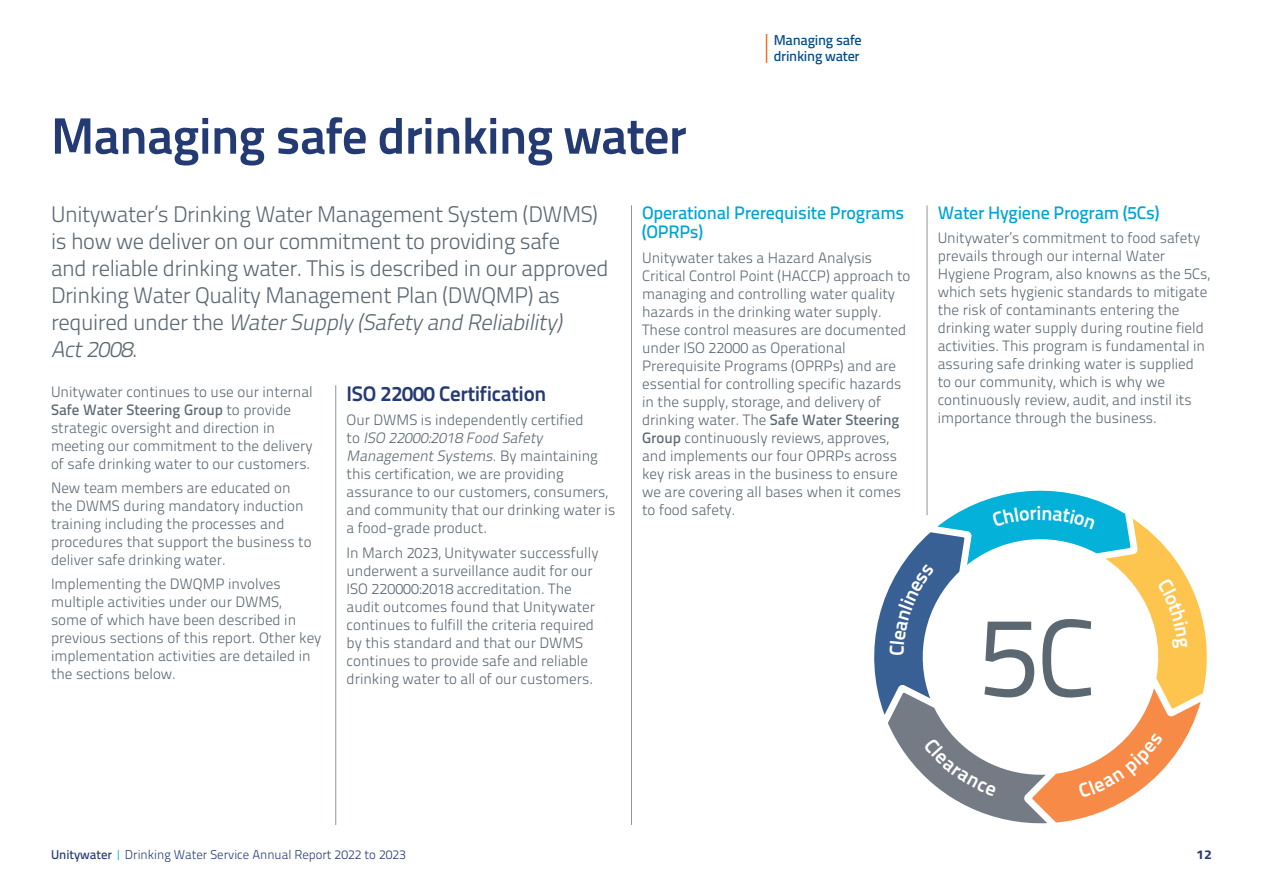
<style>
.page{position:relative;width:1263px;height:893px;background:#fff}
.page>*{position:absolute;margin:0;border:0;box-sizing:border-box;transform-origin:0 0}
.t1{font:51px "Titillium Text 25 L 800 wt";letter-spacing:-.02em;color:#233a73}
.t2{font:22.5px/27px "Titillium Text 25 L 250 wt";letter-spacing:-.02em;color:#5b6771}
.t3{font:21px "Titillium Text 25 L 800 wt";letter-spacing:-.015em;color:#233a73}
.t4{font:18px/19.5px "Titillium Text 25 L 600 wt";letter-spacing:-.015em;color:#00a4d3}
.t5{font:15px/18px "Titillium Text 25 L 250 wt";color:#5b6771}
.t6{font:15px "Titillium Text 25 L 600 wt";color:#5b6771}
.t7{font:14.25px/16.5px "Titillium Text 25 L 600 wt";letter-spacing:-.02em;color:#004a85}
.t8{font:12.75px "Titillium Text 25 L 250 wt";color:#233a73}
.t9{font:700 12.75px "Titillium Web";color:#233a73;scale:1.1 1}
.s1{font-style:italic}
.s2{font-family:"Titillium Text 25 L 600 wt"}
.s3{font-family:"Titillium Text 25 L 250 wt"}
.s4{color:#00a4d3}
</style>
<div class="page">
<hr style="left:335px;top:385px;width:1px;height:440px;background:#90949c">
<hr style="left:631px;top:205px;width:1px;height:620px;background:#90949c">
<hr style="left:927px;top:205px;width:1px;height:310px;background:#90949c">
<svg style="left:766px;top:34px;width:1px;height:29px"></svg>
<svg style="left:874px;top:489px;width:333px;height:335px"></svg>
<p class="t7" style="left:774px;top:31px;width:90px">Managing safe drinking water</p>
<h1 class="t1" style="left:51px;top:97px;width:637px">Managing safe drinking water</h1>
<p class="t2" style="left:51px;top:200px;width:559px">Unitywater’s Drinking Water Management System (DWMS) is how we deliver on our commitment to providing safe<br>and reliable drinking water. This is described in our approved Drinking Water Quality Management Plan (DWQMP) as<br>re q u i re d u n d e r t h e <span class="s1">WaterSupply(Safetyand Reliability)<br>Act2008</span>.</p>
<h3 class="t3" style="left:347px;top:377px;width:201px">ISO 22000 Certification</h3>
<p class="t5" style="left:347px;top:410px;width:270px">Our DWMS is independently certified<br>t o <span class="s1">ISO 22000:2018 Food Safety ManagementSystems</span>. By m a i n ta i n i n g this certification, we are providing assurance to our customers, consumers, and community that our drinking water is a food-grade product.</p>
<p class="t5" style="left:347px;top:543px;width:253px">In March 2023, Unitywater successfully underwent a surveillance audit for our ISO 220000:2018 accreditation. The audit outcomes found that Unitywater continues to fulfill the criteria required by this standard and that our DWMS continues to provide safe and reliable drinking water to all of our customers.</p>
<p class="t4" style="left:642px;top:202px;width:264px">Operational Prerequisite Programs (OPRPs)</p>
<p class="t5" style="left:642px;top:248px;width:270px">Unitywater takes a Hazard Analysis Critical Control Point (HACCP) approach to managing and controlling water quality hazards in the drinking water supply.<br>These control measures are documented under ISO 22000 as Operational Prerequisite Programs (OPRPs) and are essential for controlling specific hazards in the supply, storage, and delivery of drinking water. The <span class="s2">Safe Water Steering Group</span> continuously reviews, approves, and implements our four OPRPs across key risk areas in the business to ensure we are covering all bases when it comes to food safety.</p>
<p class="t5" style="left:51px;top:381px;width:263px">Unitywater continues to use our internal</p>
<p class="t6" style="left:51px;top:398px;width:242px">Safe Water Steering Group <span class="s3">to provide</span></p>
<p class="t5" style="left:51px;top:417px;width:263px">strategic oversight and direction in meeting our commitment to the delivery of safe drinking water to our customers.</p>
<p class="t5" style="left:51px;top:478px;width:262px">New team members are educated on the DWMS during mandatory induction training including the processes and procedures that support the business to deliver safe drinking water.</p>
<p class="t5" style="left:51px;top:574px;width:272px">Implementing the DWQMP involves multiple activities under our DWMS,<br>some of which have been described in previous sections of this report. Other key implementation activities are detailed in the sections below.</p>
<p class="t4" style="left:938px;top:202px;width:223px">Water Hygiene Program (5Cs)</p>
<p class="t5" style="left:938px;top:228px;width:274px">Unitywater’s commitment to food safety prevails through our internal Water Hygiene Program, also knowns as the 5Cs, which sets hygienic standards to mitigate the risk of contaminants entering the drinking water supply during routine field activities. This program is fundamental in assuring safe drinking water is supplied to our community, which is why we continuously review, audit, and instil its importance through the business.</p>
<p class="t8" style="left:51px;top:846px;width:356px"><span class="s2">Unitywater</span> <span class="s4">|</span> Drinking Water Service Annual Report 2022 to 2023</p>
<p class="t9" style="left:1196px;top:845px;width:16px">12</p>
</div>
